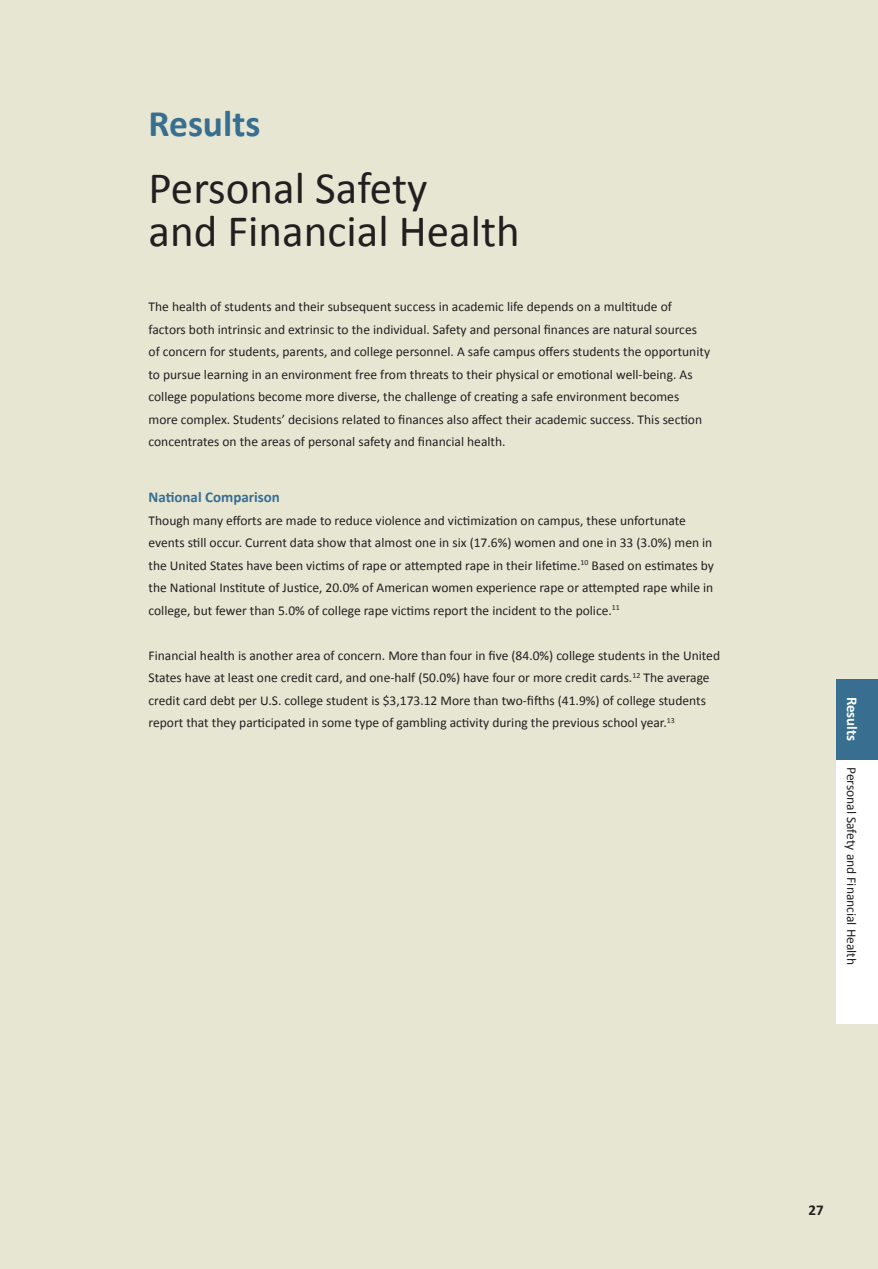
<style>
.page{position:relative;width:878px;height:1269px;background:#e7e6d3}
.page>*{position:absolute;margin:0;border:0;box-sizing:border-box;transform-origin:0 0}
.t1{font:45px/43.5px "Calibri";color:#231f20}
.t2{font:700 37.5px "Calibri";color:#386e8f}
.t3{font:700 15px "Calibri";color:#386e8f}
.t4{font:700 15px "Calibri";color:#fff}
.t5{font:700 15px "Calibri";color:#231f20}
.t6{font:13.5px/22.5px "Calibri";color:#231f20}
</style>
<div class="page">
<div style="left:836px;top:758px;width:42px;height:266px;background:#fff"></div>
<div style="left:836px;top:679px;width:42px;height:80px;background:#386e8f"></div>
<h2 class="t2" style="left:148px;top:100px;width:113px">Results</h2>
<h1 class="t1" style="left:148px;top:164px;width:373px">Personal Safety<br>and Financial Health</h1>
<p class="t6" style="left:148px;top:295px;width:563px">The health of students and their subsequent success in academic life depends on a multitude of factors both intrinsic and extrinsic to the individual. Safety and personal finances are natural sources of concern for students, parents, and college personnel. A safe campus offers students the opportunity to pursue learning in an environment free from threats to their physical or emotional well-being. As college populations become more diverse, the challenge of creating a safe environment becomes more complex. Students’ decisions related to finances also affect their academic success. This section concentrates on the areas of personal safety and financial health.</p>
<p class="t3" style="left:148px;top:488px;width:133px">National Comparison</p>
<p class="t6" style="left:148px;top:508px;width:567px">Though many efforts are made to reduce violence and victimization on campus, these unfortunate events still occur. Current data show that almost one in six (17.6%) women and one in 33 (3.0%) men in the United States have been victims of rape or attempted rape in their lifetime.<sup>10</sup> Based on estimates by the National Institute of Justice, 20.0% of American women experience rape or attempted rape while in college, but fewer than 5.0% of college rape victims report the incident to the police.<sup>11</sup></p>
<p class="t6" style="left:148px;top:643px;width:573px">Financial health is another area of concern. More than four in five (84.0%) college students in the United States have at least one credit card, and one-half (50.0%) have four or more credit cards.<sup>12</sup> The average credit card debt per U.S. college student is $3,173.12 More than two-fifths (41.9%) of college students report that they participated in some type of gambling activity during the previous school year.<sup>13</sup></p>
<p class="t4" style="left:861px;top:697px;width:46px;rotate:90deg">Results</p>
<p class="t6" style="left:863px;top:767px;width:200px;rotate:90deg">Personal Safety and Financial Health</p>
<p class="t5" style="left:808px;top:1201px;width:17px">27</p>
</div>
